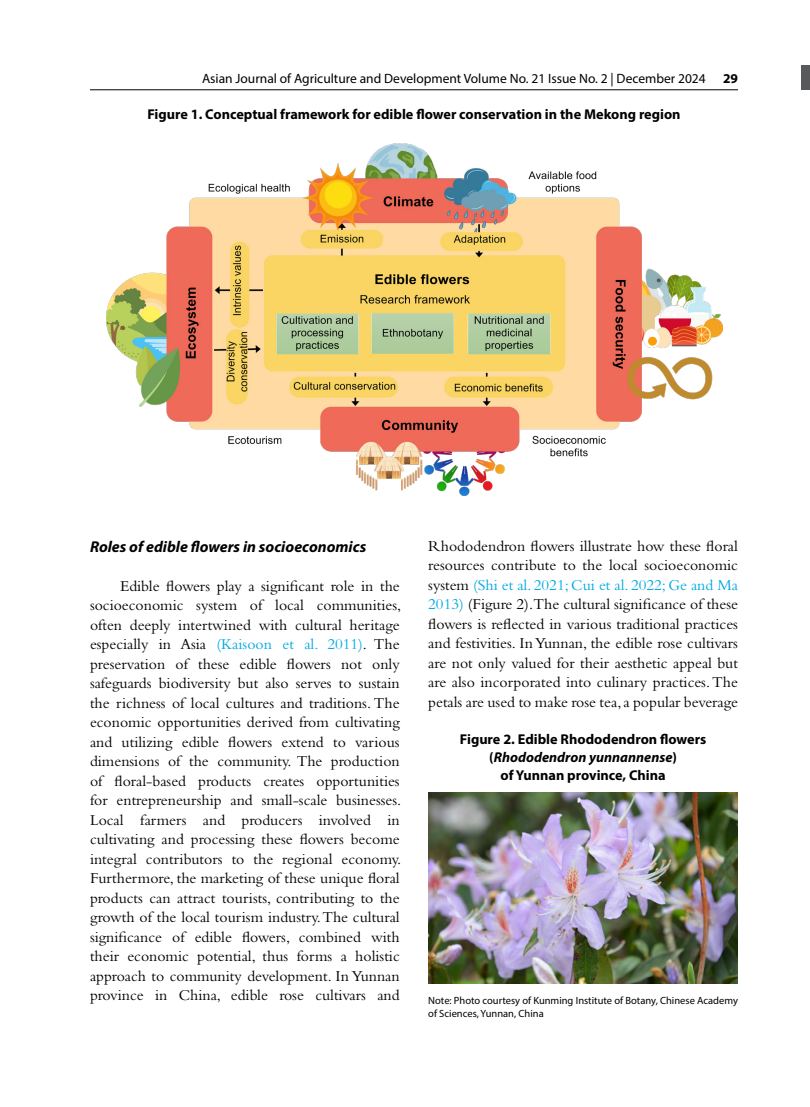
<style>
.page{position:relative;width:810px;height:1107px;background:#fff}
.page>*{position:absolute;margin:0;border:0;box-sizing:border-box;transform-origin:0 0}
.t1{font:15.75px/19.5px "Bembo Std";color:#000;text-align:justify}
.t2{font:italic 700 15.75px "Myriad Pro";color:#000}
.t3{font:700 14.25px/18px "Myriad Pro";color:#000;text-align:center}
.t4{font:13.5px "Myriad Pro";color:#000}
.t5{font:700 13.5px "Myriad Pro";color:#000}
.t6{font:10.5px/13.5px "Myriad Pro";color:#000}
.s1{color:#00a9e3}
.s2{font-style:italic}
</style>
<div class="page">
<hr style="left:90px;top:90px;width:648px;height:1px;background:#000">
<div style="left:801px;top:65px;width:9px;height:25px;background:#58595b"></div>
<img style="left:106px;top:144px;width:617px;height:286px">
<img style="left:428px;top:792px;width:310px;height:192px">
<img style="left:202px;top:351px;width:406px;height:145px">
<p class="t4" style="left:202px;top:70px;width:505px">Asian Journal of Agriculture and Development Volume No. 21 Issue No. 2 | December 2024</p>
<p class="t5" style="left:723px;top:69px;width:16px">29</p>
<p class="t3" style="left:147px;top:104px;width:535px">Figure 1. Conceptual framework for edible flower conservation in the Mekong region</p>
<p class="t2" style="left:90px;top:536px;width:278px">Roles of edible flowers in socioeconomics</p>
<p class="t1" style="left:90px;top:576px;width:313px;text-indent:30px">Edible flowers play a significant role in the socioeconomic system of local communities, often deeply intertwined with cultural heritage especially in Asia <span class="s1">(Kaisoon et al. 2011)</span>. The preservation of these edible flowers not only safeguards biodiversity but also serves to sustain the richness of local cultures and traditions. The economic opportunities derived from cultivating and utilizing edible flowers extend to various dimensions of the community. The production of floral-based products creates opportunities for entrepreneurship and small-scale businesses.<br>Local farmers and producers involved in cultivating and processing these flowers become integral contributors to the regional economy.<br>Furthermore, the marketing of these unique floral products can attract tourists, contributing to the growth of the local tourism industry. The cultural significance of edible flowers, combined with their economic potential, thus forms a holistic approach to community development. In Yunnan province in China, edible rose cultivars and</p>
<p class="t1" style="left:428px;top:536px;width:311px">Rhododendron flowers illustrate how these floral resources contribute to the local socioeconomic system <span class="s1">(Shi et al. 2021; Cui et al. 2022; Ge and Ma 2013)</span> (Figure 2).The cultural significance of these flowers is reflected in various traditional practices and festivities. In Yunnan, the edible rose cultivars are not only valued for their aesthetic appeal but are also incorporated into culinary practices. The petals are used to make rose tea, a popular beverage</p>
<p class="t3" style="left:460px;top:730px;width:248px">Figure 2. Edible Rhododendron flowers (<span class="s2">Rhododendron yunnannense</span>)<br>of Yunnan province, China</p>
<p class="t6" style="left:428px;top:993px;width:311px">Note: Photo courtesy of Kunming Institute of Botany, Chinese Academy of Sciences, Yunnan, China</p>
</div>
